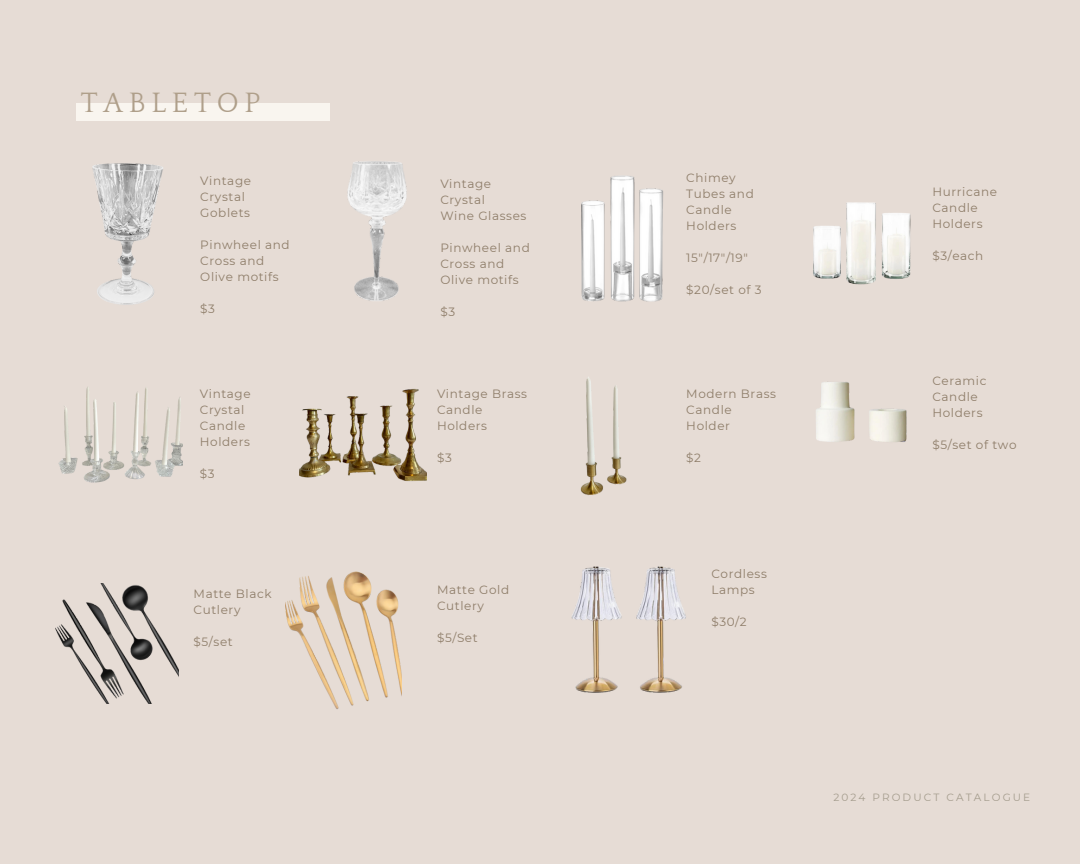
<style>
.page{position:relative;width:1080px;height:864px;background:#e6dcd5}
.page>*{position:absolute;margin:0;border:0;box-sizing:border-box;transform-origin:0 0}
.t1{font:28.8px "Quattrocento";letter-spacing:.2em;color:#af9f8a}
.t2{font:12px/16px "Montserrat";letter-spacing:.05em;color:#8e7d69}
.t3{font:10.5px "Montserrat";letter-spacing:.2em;color:#a59d8e}
</style>
<div class="page">
<div style="left:76px;top:104px;width:254px;height:17px;background:#f9f5ef"></div>
<img style="left:58px;top:387px;width:125px;height:96px">
<img style="left:56px;top:584px;width:122px;height:120px">
<img style="left:286px;top:571px;width:115px;height:138px">
<img style="left:347px;top:161px;width:60px;height:140px">
<img style="left:92px;top:163px;width:71px;height:142px">
<img style="left:581px;top:176px;width:82px;height:126px">
<img style="left:299px;top:388px;width:128px;height:93px">
<img style="left:580px;top:377px;width:47px;height:118px">
<img style="left:813px;top:202px;width:98px;height:83px">
<img style="left:816px;top:382px;width:91px;height:60px">
<img style="left:571px;top:566px;width:115px;height:127px">
<p class="t1" style="left:81px;top:88px;width:181px">TABLETOP</p>
<p class="t2" style="left:200px;top:172px;width:52px">Vintage<br>Crystal<br>Goblets</p>
<h2 class="t2" style="left:200px;top:236px;width:91px">Pinwheel and<br>Cross and<br>Olive motifs</h2>
<h2 class="t2" style="left:200px;top:300px;width:16px">$3</h2>
<h2 class="t2" style="left:200px;top:385px;width:52px">Vintage<br>Crystal<br>Candle<br>Holders</h2>
<h2 class="t2" style="left:200px;top:465px;width:16px">$3</h2>
<h2 class="t2" style="left:194px;top:586px;width:80px">Matte Black<br>Cutlery</h2>
<h2 class="t2" style="left:194px;top:634px;width:41px">$5/set</h2>
<h2 class="t2" style="left:440px;top:176px;width:88px">Vintage<br>Crystal<br>Wine Glasses</h2>
<h2 class="t2" style="left:440px;top:240px;width:91px">Pinwheel and<br>Cross and<br>Olive motifs</h2>
<p class="t2" style="left:440px;top:304px;width:16px">$3</p>
<h2 class="t2" style="left:437px;top:386px;width:92px">Vintage Brass<br>Candle<br>Holders</h2>
<p class="t2" style="left:437px;top:450px;width:16px">$3</p>
<h2 class="t2" style="left:437px;top:581px;width:74px">Matte Gold<br>Cutlery</h2>
<h2 class="t2" style="left:437px;top:629px;width:42px">$5/Set</h2>
<h2 class="t2" style="left:686px;top:170px;width:69px">Chimey<br>Tubes and<br>Candle<br>Holders</h2>
<p class="t2" style="left:686px;top:250px;width:63px">15"/17"/19"</p>
<h2 class="t2" style="left:686px;top:282px;width:77px">$20/set of 3</h2>
<h1 class="t2" style="left:686px;top:385px;width:91px">Modern Brass<br>Candle<br>Holder</h1>
<p class="t2" style="left:686px;top:449px;width:16px">$2</p>
<h2 class="t2" style="left:711px;top:565px;width:57px">Cordless<br>Lamps</h2>
<h2 class="t2" style="left:711px;top:613px;width:37px">$30/2</h2>
<h2 class="t2" style="left:932px;top:184px;width:66px">Hurricane<br>Candle<br>Holders</h2>
<p class="t2" style="left:932px;top:248px;width:52px">$3/each</p>
<p class="t2" style="left:932px;top:373px;width:56px">Ceramic<br>Candle<br>Holders</p>
<h2 class="t2" style="left:932px;top:437px;width:86px">$5/set of two</h2>
<h2 class="t3" style="left:833px;top:791px;width:199px">2024 PRODUCT CATALOGUE</h2>
</div>
